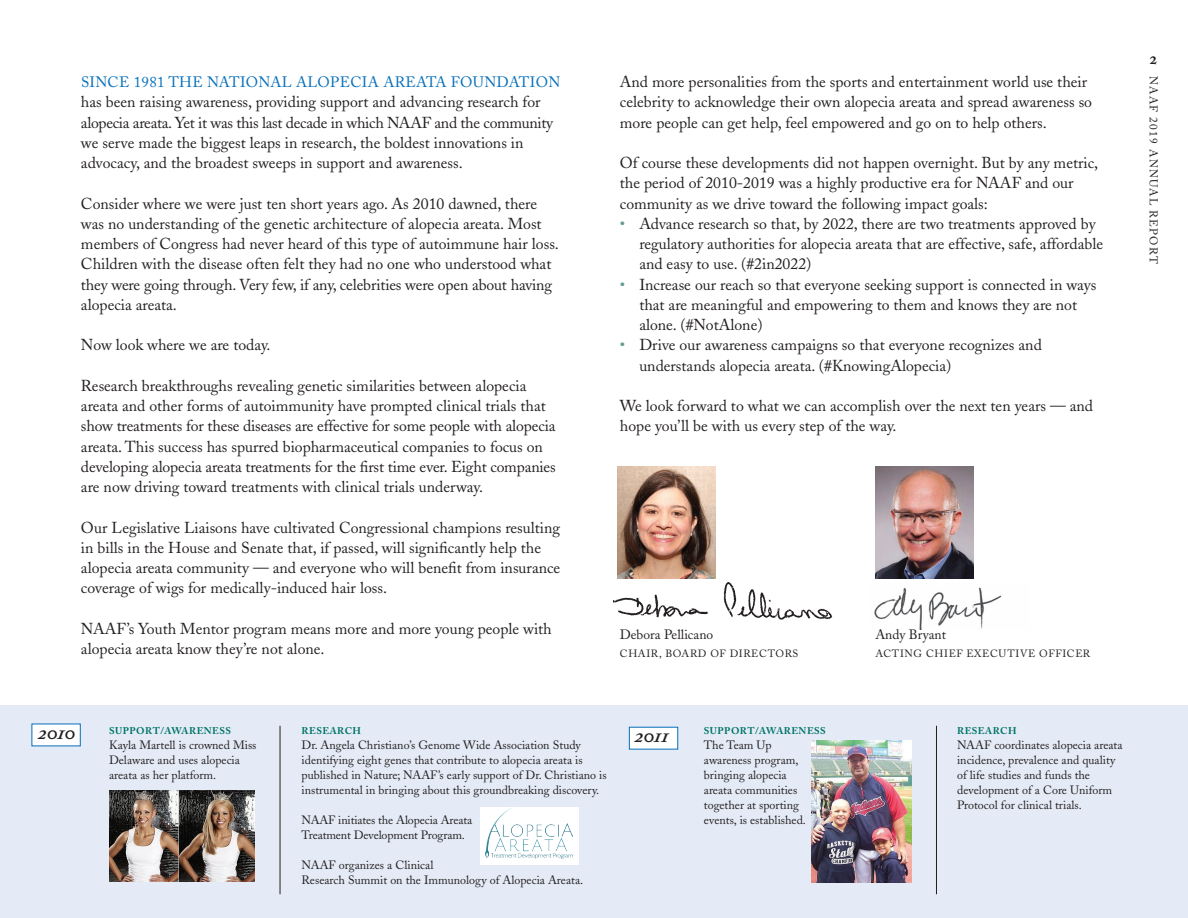
<style>
.page{position:relative;width:1188px;height:918px;background:#fff}
.page>*{position:absolute;margin:0;border:0;box-sizing:border-box;transform-origin:0 0}
.t1{font:21px "Adobe Caslon Semibold Italic Os F";letter-spacing:-.005em;color:#231f20}
.t2{font:18px "Adobe Caslon Semibold SC";color:#231f20}
.t3{font:15.75px/20.2px "Adobe Caslon";color:#231f20}
.t4{font:15px "Adobe Caslon";letter-spacing:.02em;color:#0770ba}
.t5{font:13.5px "Adobe Caslon";color:#231f20}
.t6{font:12px/15px "Adobe Caslon";color:#231f20}
.t7{font:11.25px "Adobe Caslon";letter-spacing:.11em;color:#231f20}
.t8{font:10.5px "Adobe Caslon";letter-spacing:.06em;color:#231f20}
.t9{font:700 9.75px "Adobe Caslon";letter-spacing:.05em;color:#007367}
.s1{color:#629b95}
</style>
<div class="page">
<img style="left:874px;top:587px;width:128px;height:42px">
<div style="left:0;top:705px;width:1188px;height:213px;background:#e4ebf6"></div>
<img style="left:109px;top:791px;width:145px;height:91px">
<img style="left:811px;top:740px;width:100px;height:142px">
<img style="left:618px;top:466px;width:98px;height:111px">
<img style="left:614px;top:577px;width:219px;height:43px">
<hr style="left:280px;top:726px;width:1px;height:168px;background:#231f20">
<hr style="left:936px;top:726px;width:1px;height:168px;background:#231f20">
<div style="left:32px;top:724px;width:49px;height:22px;background:#fff"></div>
<div style="left:629px;top:727px;width:49px;height:23px;background:#fff;border:1px solid #0770ba"></div>
<div style="left:480px;top:807px;width:99px;height:57px;background:#fff"></div>
<img style="left:486px;top:807px;width:86px;height:52px">
<img style="left:876px;top:466px;width:98px;height:113px">
<p class="t4" style="left:81px;top:73px;width:481px">SINCE 1981 THE NATIONAL ALOPECIA AREATA FOUNDATION</p>
<p class="t3" style="left:81px;top:92px;width:474px">has been raising awareness, providing support and advancing research for alopecia areata. Yet it was this last decade in which NAAF and the community we serve made the biggest leaps in research, the boldest innovations in advocacy, and the broadest sweeps in support and awareness.</p>
<p class="t3" style="left:81px;top:193px;width:479px">Consider where we were just ten short years ago. As 2010 dawned, there was no understanding of the genetic architecture of alopecia areata. Most members of Congress had never heard of this type of autoimmune hair loss.<br>Children with the disease often felt they had no one who understood what they were going through. Very few, if any, celebrities were open about having alopecia areata.</p>
<p class="t3" style="left:81px;top:335px;width:191px">Now look where we are today.</p>
<p class="t3" style="left:81px;top:376px;width:476px">Research breakthroughs revealing genetic similarities between alopecia areata and other forms of autoimmunity have prompted clinical trials that show treatments for these diseases are effective for some people with alopecia areata. This success has spurred biopharmaceutical companies to focus on developing alopecia areata treatments for the first time ever. Eight companies are now driving toward treatments with clinical trials underway.</p>
<p class="t3" style="left:81px;top:517px;width:481px">Our Legislative Liaisons have cultivated Congressional champions resulting in bills in the House and Senate that, if passed, will significantly help the alopecia areata community — and everyone who will benefit from insurance coverage of wigs for medically-induced hair loss.</p>
<p class="t3" style="left:81px;top:619px;width:472px">NAAF’s Youth Mentor program means more and more young people with alopecia areata know they’re not alone.</p>
<p class="t3" style="left:620px;top:72px;width:474px">And more personalities from the sports and entertainment world use their celebrity to acknowledge their own alopecia areata and spread awareness so more people can get help, feel empowered and go on to help others.</p>
<p class="t3" style="left:620px;top:153px;width:480px">Of course these developments did not happen overnight. But by any metric, the period of 2010-2019 was a highly productive era for NAAF and our community as we drive toward the following impact goals:</p>
<p class="t3" style="left:639px;top:214px;width:465px;text-indent:-19px"><span class="s1">•</span> Advance research so that, by 2022, there are two treatments approved by regulatory authorities for alopecia areata that are effective, safe, affordable and easy to use. (#2in2022)</p>
<p class="t3" style="left:639px;top:274px;width:459px;text-indent:-19px"><span class="s1">•</span> Increase our reach so that everyone seeking support is connected in ways that are meaningful and empowering to them and knows they are not alone. (#NotAlone)</p>
<p class="t3" style="left:639px;top:335px;width:404px;text-indent:-19px"><span class="s1">•</span> Drive our awareness campaigns so that everyone recognizes and understands alopecia areata. (#KnowingAlopecia)</p>
<p class="t3" style="left:620px;top:396px;width:475px">We look forward to what we can accomplish over the next ten years — and hope you’ll be with us every step of the way.</p>
<p class="t2" style="left:1149px;top:47px;width:9px">2</p>
<p class="t7" style="left:1160px;top:76px;width:189px;rotate:90deg">NAAF 2019 ANNUAL REPORT</p>
<p class="t5" style="left:620px;top:627px;width:95px">Debora Pellicano</p>
<p class="t5" style="left:875px;top:627px;width:72px">Andy Bryant</p>
<p class="t8" style="left:620px;top:647px;width:180px">CHAIR, BOARD OF DIRECTORS</p>
<p class="t8" style="left:875px;top:647px;width:216px">ACTING CHIEF EXECUTIVE OFFICER</p>
<p class="t9" style="left:109px;top:725px;width:123px">SUPPORT/AWARENESS</p>
<p class="t6" style="left:109px;top:737px;width:149px">Kayla Martell is crowned Miss<br>Delaware and uses alopecia areata as her platform.</p>
<p class="t9" style="left:302px;top:725px;width:61px">RESEARCH</p>
<p class="t6" style="left:302px;top:737px;width:307px">Dr. Angela Christiano’s Genome Wide Association Study identifying eight genes that contribute to alopecia areata is published in Nature; NAAF’s early support of Dr. Christiano is instrumental in bringing about this groundbreaking discovery.</p>
<p class="t6" style="left:302px;top:812px;width:172px">NAAF initiates the Alopecia Areata<br>Treatment Development Program.</p>
<p class="t6" style="left:302px;top:857px;width:283px">NAAF organizes a Clinical<br>Research Summit on the Immunology of Alopecia Areata.</p>
<h1 class="t1" style="left:38px;top:721px;width:39px">2010</h1>
<h1 class="t1" style="left:635px;top:724px;width:35px">2011</h1>
<p class="t9" style="left:704px;top:725px;width:123px">SUPPORT/AWARENESS</p>
<p class="t6" style="left:704px;top:737px;width:104px">The Team Up awareness program, bringing alopecia areata communities together at sporting events, is established.</p>
<p class="t9" style="left:957px;top:725px;width:61px">RESEARCH</p>
<p class="t6" style="left:957px;top:737px;width:167px">NAAF coordinates alopecia areata incidence, prevalence and quality of life studies and funds the development of a Core Uniform<br>Protocol for clinical trials.</p>
</div>
